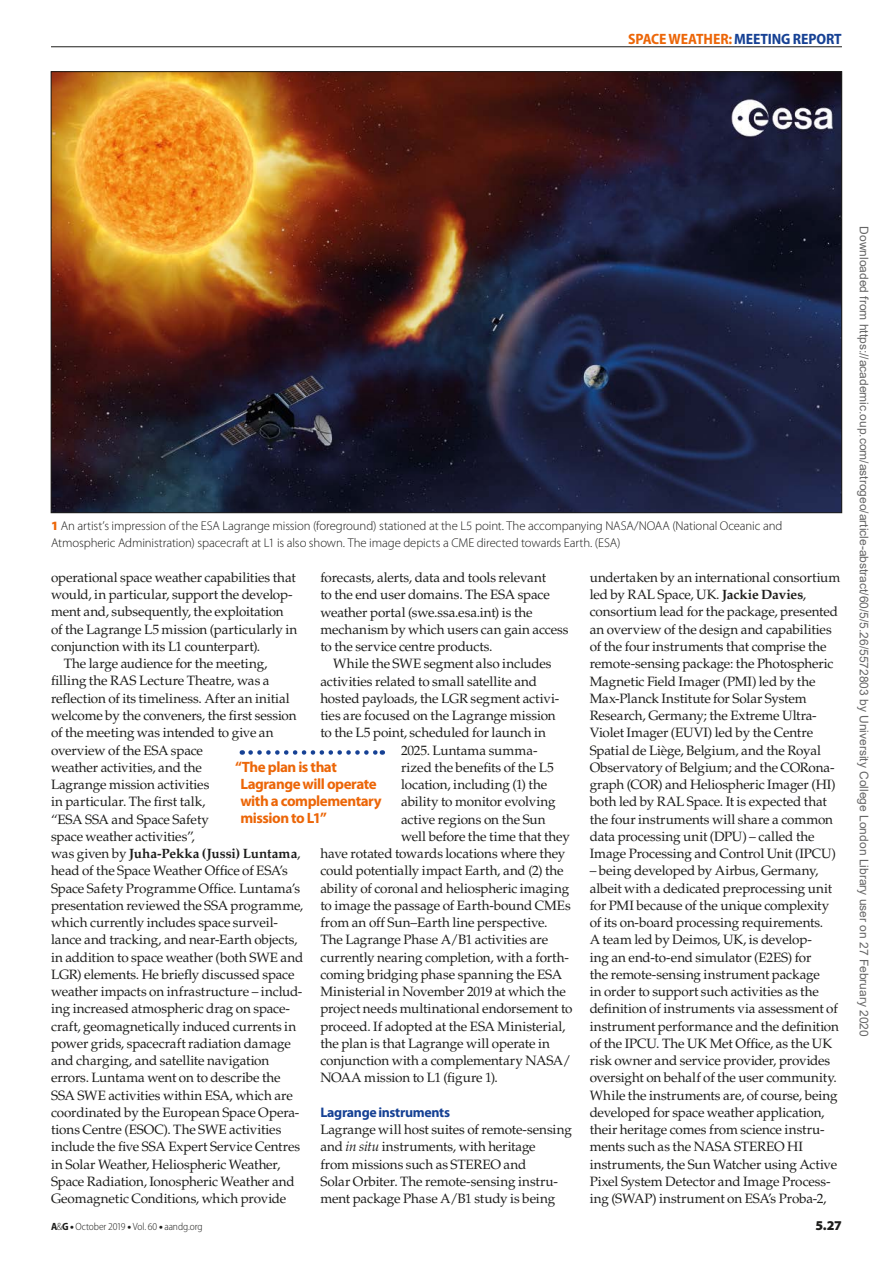
<style>
.page{position:relative;width:893px;height:1263px;background:#fff}
.page>*{position:absolute;margin:0;border:0;box-sizing:border-box;transform-origin:0 0}
.t1{font:700 15px/17.2px "Myriad Pro";letter-spacing:-.03em;color:#ec6608}
.t2{font:700 semi-condensed 15px "Myriad Pro";letter-spacing:-.005em;color:#ec6608}
.t3{font:700 13.8px "Myriad Pro";letter-spacing:-.025em;color:#164194}
.t4{font:13.5px/17.2px "Palatino LT Std";letter-spacing:-.01em;color:#1d1d1b}
.t5{font:700 13.5px "Palatino LT Std";color:#1d1d1b}
.t6{font:900 13.5px "Myriad Pro";color:#1d1d1b}
.t7{font:300 12.75px/17.2px "Myriad Pro";letter-spacing:-.01em;color:#1d1d1b}
.t8{font:12px "Arial";color:#666}
.t9{font:300 semi-condensed 10.5px "Myriad Pro";letter-spacing:-.01em;color:#1d1d1b}
.s1{color:#164194}
.s2{font-weight:900;color:#ec6608}
.s3{font-weight:400}
.s4{font-style:italic}
.s5{font-weight:700}
.s6{font-weight:900;font-stretch:normal}
</style>
<div class="page">
<hr style="left:51px;top:47px;width:791px;height:1px;background:#1d1d1b">
<img style="left:53px;top:73px;width:787px;height:438px">
<svg style="left:251px;top:750px;width:132px;height:5px"></svg>
<p class="t2" style="left:628px;top:30px;width:215px">SPACE WEATHER: <span class="s1">MEETING REPORT</span></p>
<p class="t7" style="left:51px;top:517px;width:733px"><span class="s2">1</span> An artist’s impression of the ESA Lagrange mission (foreground) stationed at the L5 point. The accompanying NASA/NOAA (National Oceanic and<br>Atmospheric Administration) spacecraft at L1 is also shown. The image depicts a CME directed towards Earth. (ESA)</p>
<p class="t4" style="left:51px;top:569px;width:246px">operational space weather capabilities that</p>
<p class="t4" style="left:51px;top:586px;width:243px">would, in particular, support the develop-</p>
<p class="t4" style="left:51px;top:603px;width:234px">ment and, subsequently, the exploitation</p>
<p class="t4" style="left:51px;top:621px;width:248px">of the Lagrange L5 mission (particularly in</p>
<p class="t4" style="left:51px;top:638px;width:211px">conjunction with its L1 counterpart).</p>
<p class="t4" style="left:64px;top:655px;width:205px">The large audience for the meeting,</p>
<p class="t4" style="left:51px;top:672px;width:220px">filling the RAS Lecture Theatre, was a</p>
<p class="t4" style="left:51px;top:690px;width:240px">reflection of its timeliness. After an initial</p>
<p class="t4" style="left:51px;top:707px;width:247px">welcome by the conveners, the first session</p>
<p class="t4" style="left:51px;top:724px;width:224px">of the meeting was intended to give an</p>
<p class="t4" style="left:51px;top:741px;width:154px">overview of the ESA space</p>
<p class="t4" style="left:51px;top:759px;width:153px">weather activities, and the</p>
<p class="t4" style="left:51px;top:776px;width:160px">Lagrange mission activities</p>
<p class="t4" style="left:51px;top:793px;width:156px">in particular. The first talk,</p>
<p class="t4" style="left:51px;top:810px;width:160px">“ESA SSA and Space Safety</p>
<p class="t4" style="left:51px;top:828px;width:145px">space weather activities”,</p>
<p class="t5" style="left:51px;top:845px;width:251px"><span class="s3">was given by</span> Juha-Pekka (Jussi) Luntama<span class="s3">,</span></p>
<p class="t4" style="left:51px;top:862px;width:238px">head of the Space Weather Office of ESA’s</p>
<p class="t4" style="left:51px;top:879px;width:251px">Space Safety Programme Office. Luntama’s</p>
<p class="t4" style="left:51px;top:897px;width:254px">presentation reviewed the SSA programme,</p>
<p class="t4" style="left:51px;top:914px;width:228px">which currently includes space surveil-</p>
<p class="t4" style="left:51px;top:931px;width:248px">lance and tracking, and near-Earth objects,</p>
<p class="t4" style="left:51px;top:948px;width:254px">in addition to space weather (both SWE and</p>
<p class="t4" style="left:51px;top:966px;width:245px">LGR) elements. He briefly discussed space</p>
<p class="t4" style="left:51px;top:983px;width:253px">weather impacts on infrastructure – includ-</p>
<p class="t4" style="left:51px;top:1000px;width:241px">ing increased atmospheric drag on space-</p>
<p class="t4" style="left:51px;top:1017px;width:247px">craft, geomagnetically induced currents in</p>
<p class="t4" style="left:51px;top:1035px;width:241px">power grids, spacecraft radiation damage</p>
<p class="t4" style="left:51px;top:1052px;width:220px">and charging, and satellite navigation</p>
<p class="t4" style="left:51px;top:1069px;width:231px">errors. Luntama went on to describe the</p>
<p class="t4" style="left:51px;top:1087px;width:243px">SSA SWE activities within ESA, which are</p>
<p class="t4" style="left:51px;top:1104px;width:250px">coordinated by the European Space Opera-</p>
<p class="t4" style="left:51px;top:1121px;width:232px">tions Centre (ESOC). The SWE activities</p>
<p class="t4" style="left:51px;top:1138px;width:251px">include the five SSA Expert Service Centres</p>
<p class="t4" style="left:51px;top:1156px;width:231px">in Solar Weather, Heliospheric Weather,</p>
<p class="t4" style="left:51px;top:1173px;width:245px">Space Radiation, Ionospheric Weather and</p>
<p class="t4" style="left:51px;top:1190px;width:237px">Geomagnetic Conditions, which provide</p>
<p class="t4" style="left:320px;top:569px;width:250px">forecasts, alerts, data and tools relevant<br>to the end user domains. The ESA space weather portal (swe.ssa.esa.int) is the mechanism by which users can gain access to the service centre products.</p>
<p class="t4" style="left:333px;top:655px;width:220px">While the SWE segment also includes</p>
<p class="t4" style="left:320px;top:673px;width:218px">activities related to small satellite and</p>
<p class="t4" style="left:320px;top:690px;width:240px">hosted payloads, the LGR segment activi-</p>
<p class="t4" style="left:320px;top:707px;width:237px">ties are focused on the Lagrange mission</p>
<p class="t4" style="left:320px;top:724px;width:227px">to the L5 point, scheduled for launch in</p>
<p class="t4" style="left:401px;top:742px;width:138px">2025. Luntama summa-</p>
<p class="t4" style="left:401px;top:759px;width:154px">rized the benefits of the L5</p>
<p class="t4" style="left:401px;top:776px;width:148px">location, including (1) the</p>
<p class="t4" style="left:401px;top:793px;width:156px">ability to monitor evolving</p>
<p class="t4" style="left:401px;top:811px;width:146px">active regions on the Sun</p>
<p class="t4" style="left:401px;top:828px;width:170px">well before the time that they</p>
<p class="t4" style="left:320px;top:845px;width:247px">have rotated towards locations where they</p>
<p class="t4" style="left:320px;top:862px;width:245px">could potentially impact Earth, and (2) the</p>
<p class="t4" style="left:320px;top:880px;width:250px">ability of coronal and heliospheric imaging</p>
<p class="t4" style="left:320px;top:897px;width:252px">to image the passage of Earth-bound CMEs</p>
<p class="t4" style="left:320px;top:914px;width:229px">from an off Sun–Earth line perspective.</p>
<p class="t4" style="left:320px;top:931px;width:229px">The Lagrange Phase A/B1 activities are</p>
<p class="t4" style="left:320px;top:949px;width:250px">currently nearing completion, with a forth-</p>
<p class="t4" style="left:320px;top:966px;width:243px">coming bridging phase spanning the ESA</p>
<p class="t4" style="left:320px;top:983px;width:247px">Ministerial in November 2019 at which the</p>
<p class="t4" style="left:320px;top:1000px;width:254px">project needs multinational endorsement to</p>
<p class="t4" style="left:320px;top:1018px;width:247px">proceed. If adopted at the ESA Ministerial,</p>
<p class="t4" style="left:320px;top:1035px;width:231px">the plan is that Lagrange will operate in</p>
<p class="t4" style="left:320px;top:1052px;width:252px">conjunction with a complementary NASA/</p>
<p class="t4" style="left:320px;top:1069px;width:179px">NOAA mission to L1 (figure 1).</p>
<p class="t3" style="left:320px;top:1103px;width:131px">Lagrange instruments</p>
<p class="t4" style="left:320px;top:1121px;width:253px">Lagrange will host suites of remote-sensing and <span class="s4">in situ</span> instruments, with heritage<br>from missions such as STEREO and<br>Solar Orbiter. The remote-sensing instru&shy;ment package Phase A/B1 study is being</p>
<p class="t1" style="left:240px;top:757px;width:143px;text-indent:-5px">“The plan is that<br>Lagrange will operate with a complementary mission to L1”</p>
<p class="t4" style="left:590px;top:569px;width:252px">undertaken by an international consortium led by RAL Space, UK. <span class="s5">Jackie Davies</span>, consortium lead for the package, presented an overview of the design and capabilities of the four instruments that comprise the remote-sensing package: the Photospheric Magnetic Field Imager (PMI) led by the Max-Planck Institute for Solar System Research, Germany; the Extreme Ultra-Violet Imager (EUVI) led by the Centre Spatial de Liège, Belgium, and the Royal Observatory of Belgium; and the CORona&shy;graph (COR) and Heliospheric Imager (HI) both led by RAL Space. It is expected that the four instruments will share a common data processing unit (DPU) – called the Image Processing and Control Unit (IPCU)</p>
<p class="t4" style="left:590px;top:862px;width:251px">– being developed by Airbus, Germany, albeit with a dedicated preprocessing unit for PMI because of the unique complexity of its on-board processing requirements.<br>A team led by Deimos, UK, is develop-<br>ing an end-to-end simulator (E2ES) for<br>the remote-sensing instrument package<br>in order to support such activities as the definition of instruments via assessment of instrument performance and the definition of the IPCU. The UK Met Office, as the UK risk owner and service provider, provides oversight on behalf of the user community.<br>While the instruments are, of course, being developed for space weather application, their heritage comes from science instru&shy;ments such as the NASA STEREO HI instruments, the Sun Watcher using Active Pixel System Detector and Image Process&shy;ing (SWAP) instrument on ESA’s Proba-2,</p>
<p class="t9" style="left:51px;top:1220px;width:153px"><span class="s5">A</span>&amp;<span class="s5">G</span><span class="s6">•</span> October 2019 <span class="s6">•</span> Vol. 60 <span class="s6">•</span> aandg.org</p>
<p class="t6" style="left:815px;top:1217px;width:28px">5.27</p>
<p class="t8" style="left:868px;top:226px;width:811px;rotate:90deg">Downloaded from https://academic.oup.com/astrogeo/article-abstract/60/5/5.26/5572803 by University College London Library user on 27 February 2020</p>
</div>
